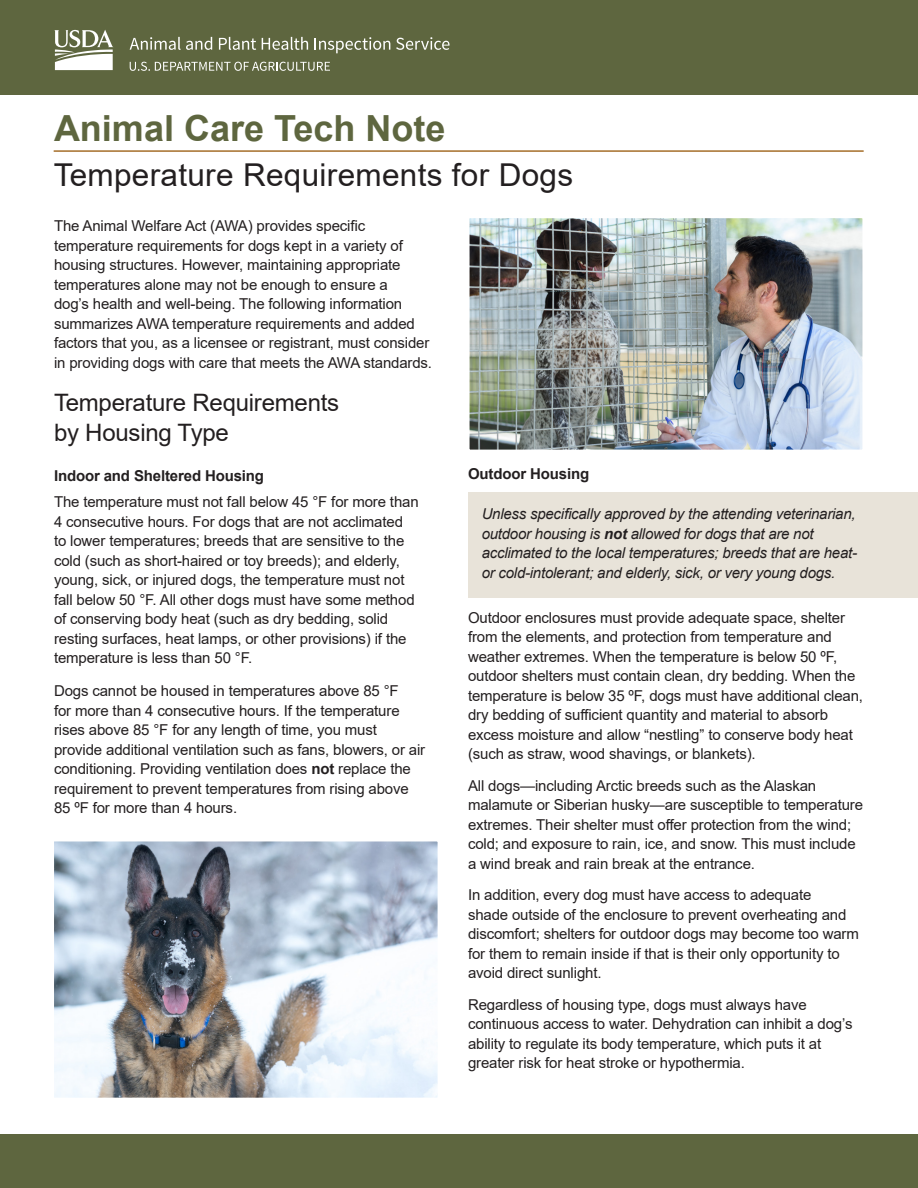
<style>
.page{position:relative;width:918px;height:1188px;background:#fff}
.page>*{position:absolute;margin:0;border:0;box-sizing:border-box;transform-origin:0 0}
.t1{font:700 36px "Arial";color:#5e663f}
.t2{font:31.5px "Arial";letter-spacing:.01em;color:#231f20}
.t3{font:24px/30px "Arial";letter-spacing:-.01em;color:#231f20}
.t4{font:15px/19.5px "Arial";letter-spacing:-.01em;color:#231f20}
.t5{font:italic 15px/19.5px "Arial";letter-spacing:-.015em;color:#231f20}
.t6{font:700 15px "Arial";letter-spacing:-.01em;color:#231f20}
.s1{font-weight:700}
</style>
<div class="page">
<div style="left:0;top:1134px;width:918px;height:54px;background:#5e663f"></div>
<img style="left:471px;top:220px;width:390px;height:228px">
<div style="left:468px;top:217px;width:396px;height:234px;border:2px solid #fff"></div>
<img style="left:55px;top:843px;width:381px;height:253px">
<div style="left:52px;top:840px;width:387px;height:259px;border:2px solid #fff"></div>
<hr style="left:54px;top:150px;width:810px;height:2px;background:#a56e29">
<div style="left:0;top:0;width:918px;height:94px;background:#5e663f"></div>
<svg style="left:130px;top:37px;width:82px;height:13px"></svg>
<svg style="left:219px;top:37px;width:37px;height:13px"></svg>
<svg style="left:262px;top:37px;width:46px;height:13px"></svg>
<svg style="left:315px;top:37px;width:75px;height:16px"></svg>
<svg style="left:396px;top:37px;width:54px;height:13px"></svg>
<svg style="left:130px;top:62px;width:200px;height:9px"></svg>
<svg style="left:54px;top:30px;width:59px;height:40px"></svg>
<div style="left:468px;top:493px;width:450px;height:105px;background:#e8e3d9"></div>
<p class="t1" style="left:54px;top:103px;width:393px">Animal Care Tech Note</p>
<p class="t2" style="left:54px;top:153px;width:521px">Temperature Requirements for Dogs</p>
<p class="t4" style="left:54px;top:216px;width:380px">The Animal Welfare Act (AWA) provides specific temperature requirements for dogs kept in a variety of housing structures. However, maintaining appropriate temperatures alone may not be enough to ensure a<br>dog’s health and well-being. The following information summarizes AWA temperature requirements and added factors that you, as a licensee or registrant, must consider in providing dogs with care that meets the AWA standards.</p>
<p class="t3" style="left:54px;top:387px;width:287px">Temperature Requirements by Housing Type</p>
<p class="t6" style="left:54px;top:465px;width:212px">Indoor and Sheltered Housing</p>
<p class="t4" style="left:54px;top:492px;width:366px">The temperature must not fall below 45 °F for more than 4 consecutive hours. For dogs that are not acclimated to lower temperatures; breeds that are sensitive to the cold (such as short-haired or toy breeds); and elderly, young, sick, or injured dogs, the temperature must not fall below 50 °F. All other dogs must have some method of conserving body heat (such as dry bedding, solid resting surfaces, heat lamps, or other provisions) if the temperature is less than 50 °F.</p>
<p class="t4" style="left:54px;top:681px;width:373px">Dogs cannot be housed in temperatures above 85 °F<br>for more than 4 consecutive hours. If the temperature rises above 85 °F for any length of time, you must provide additional ventilation such as fans, blowers, or air conditioning. Providing ventilation does <span class="s1">not</span> replace the requirement to prevent temperatures from rising above 85 ºF for more than 4 hours.</p>
<p class="t6" style="left:468px;top:463px;width:123px">Outdoor Housing</p>
<p class="t5" style="left:482px;top:505px;width:377px">Unless specifically approved by the attending veterinarian, outdoor housing is <span class="s1">not</span> allowed for dogs that are not acclimated to the local temperatures; breeds that are heat&shy;or cold-intolerant; and elderly, sick, or very young dogs.</p>
<p class="t4" style="left:468px;top:608px;width:397px">Outdoor enclosures must provide adequate space, shelter from the elements, and protection from temperature and weather extremes. When the temperature is below 50 ºF, outdoor shelters must contain clean, dry bedding. When the temperature is below 35 ºF, dogs must have additional clean, dry bedding of sufficient quantity and material to absorb excess moisture and allow “nestling” to conserve body heat (such as straw, wood shavings, or blankets).</p>
<p class="t4" style="left:468px;top:776px;width:397px">All dogs—including Arctic breeds such as the Alaskan malamute or Siberian husky—are susceptible to temperature extremes. Their shelter must offer protection from the wind; cold; and exposure to rain, ice, and snow. This must include a wind break and rain break at the entrance.</p>
<p class="t4" style="left:468px;top:885px;width:392px">In addition, every dog must have access to adequate<br>shade outside of the enclosure to prevent overheating and discomfort; shelters for outdoor dogs may become too warm for them to remain inside if that is their only opportunity to avoid direct sunlight.</p>
<p class="t4" style="left:468px;top:995px;width:386px">Regardless of housing type, dogs must always have continuous access to water. Dehydration can inhibit a dog’s ability to regulate its body temperature, which puts it at greater risk for heat stroke or hypothermia.</p>
</div>
